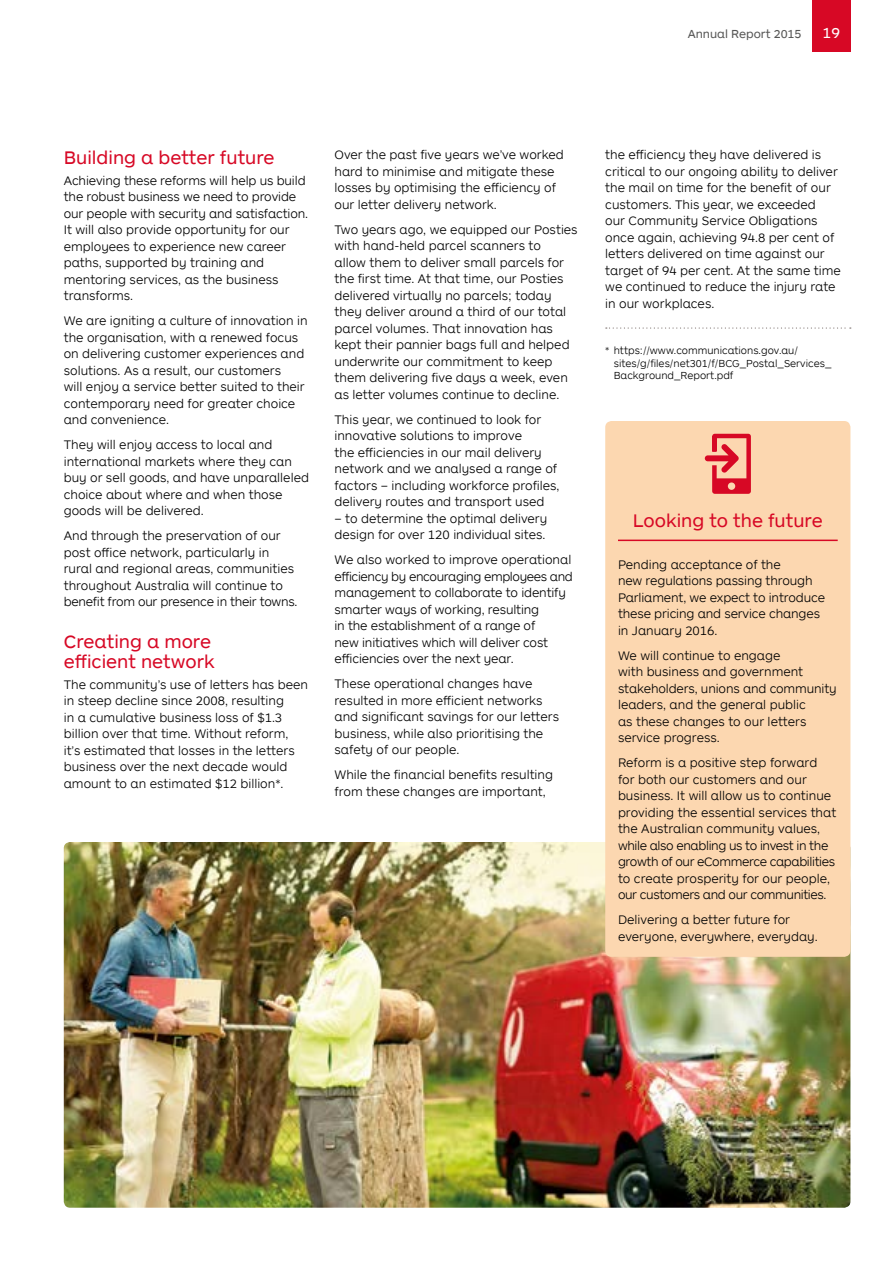
<style>
.page{position:relative;width:893px;height:1263px;background:#fff}
.page>*{position:absolute;margin:0;border:0;box-sizing:border-box;transform-origin:0 0}
.t1{font:18.75px/20.2px "AP Letter";color:#d70825}
.t2{font:15px "AP Letter";color:#fff}
.t3{font:300 12.75px/16.5px "AP Letter";color:#000}
.t4{font:12px "AP Letter";color:#575756}
.t5{font:300 10.5px/12.6px "AP Letter";color:#000}
</style>
<div class="page">
<svg style="left:606px;top:327px;width:245px;height:2px"></svg>
<img style="left:64px;top:842px;width:786px;height:366px">
<div style="left:605px;top:421px;width:245px;height:536px;background:#fcd7b0;border-radius:6px"></div>
<hr style="left:618px;top:540px;width:220px;height:1px;background:#d70825">
<svg style="left:705px;top:434px;width:46px;height:60px"></svg>
<div style="left:812px;top:0;width:38px;height:51px;background:#d70825"></div>
<p class="t4" style="left:688px;top:26px;width:115px">Annual Report 2015</p>
<p class="t2" style="left:823px;top:23px;width:19px">19</p>
<h1 class="t1" style="left:64px;top:146px;width:212px">Building a better future</h1>
<p class="t3" style="left:64px;top:171px;width:246px">Achieving these reforms will help us build the robust business we need to provide our people with security and satisfaction.<br>It will also provide opportunity for our employees to experience new career paths, supported by training and mentoring services, as the business transforms.</p>
<p class="t3" style="left:64px;top:312px;width:245px">We are igniting a culture of innovation in the organisation, with a renewed focus on delivering customer experiences and solutions. As a result, our customers<br>will enjoy a service better suited to their contemporary need for greater choice and convenience.</p>
<p class="t3" style="left:64px;top:436px;width:247px">They will enjoy access to local and international markets where they can buy or sell goods, and have unparalleled choice about where and when those goods will be delivered.</p>
<p class="t3" style="left:64px;top:527px;width:235px">And through the preservation of our post office network, particularly in rural and regional areas, communities throughout Australia will continue to benefit from our presence in their towns.</p>
<h1 class="t1" style="left:64px;top:630px;width:153px">Creating a more efficient network</h1>
<p class="t3" style="left:64px;top:675px;width:246px">The community’s use of letters has been in steep decline since 2008, resulting<br>in a cumulative business loss of $1.3 billion over that time. Without reform, it’s estimated that losses in the letters business over the next decade would amount to an estimated $12 billion*.</p>
<p class="t3" style="left:334px;top:146px;width:231px">Over the past five years we’ve worked hard to minimise and mitigate these losses by optimising the efficiency of our letter delivery network.</p>
<p class="t3" style="left:334px;top:220px;width:245px">Two years ago, we equipped our Posties with hand-held parcel scanners to<br>allow them to deliver small parcels for the first time. At that time, our Posties delivered virtually no parcels; today they deliver around a third of our total parcel volumes. That innovation has kept their pannier bags full and helped underwrite our commitment to keep them delivering five days a week, even as letter volumes continue to decline.</p>
<p class="t3" style="left:334px;top:410px;width:226px">This year, we continued to look for innovative solutions to improve<br>the efficiencies in our mail delivery network and we analysed a range of factors – including workforce profiles, delivery routes and transport used</p>
<p class="t3" style="left:334px;top:509px;width:214px">– to determine the optimal delivery design for over 120 individual sites.</p>
<p class="t3" style="left:334px;top:551px;width:240px">We also worked to improve operational efficiency by encouraging employees and management to collaborate to identify smarter ways of working, resulting<br>in the establishment of a range of<br>new initiatives which will deliver cost efficiencies over the next year.</p>
<p class="t3" style="left:334px;top:675px;width:226px">These operational changes have resulted in more efficient networks and significant savings for our letters business, while also prioritising the safety of our people.</p>
<p class="t3" style="left:334px;top:766px;width:220px">While the financial benefits resulting from these changes are important,</p>
<p class="t3" style="left:605px;top:146px;width:237px">the efficiency they have delivered is critical to our ongoing ability to deliver the mail on time for the benefit of our customers. This year, we exceeded<br>our Community Service Obligations once again, achieving 94.8 per cent of letters delivered on time against our target of 94 per cent. At the same time we continued to reduce the injury rate in our workplaces.</p>
<p class="t5" style="left:614px;top:344px;width:219px;text-indent:-9px">* https://www.communications.gov.au/ sites/g/files/net301/f/BCG_Postal_Services_<br>Background_Report.pdf</p>
<h1 class="t1" style="left:633px;top:509px;width:191px">Looking to the future</h1>
<p class="t3" style="left:618px;top:556px;width:209px">Pending acceptance of the<br>new regulations passing through<br>Parliament, we expect to introduce these pricing and service changes in January 2016.</p>
<p class="t3" style="left:618px;top:647px;width:220px">We will continue to engage<br>with business and government stakeholders, unions and community leaders, and the general public<br>as these changes to our letters service progress.</p>
<p class="t3" style="left:618px;top:754px;width:220px">Reform is a positive step forward for both our customers and our business. It will allow us to continue providing the essential services that the Australian community values, while also enabling us to invest in the growth of our eCommerce capabilities to create prosperity for our people, our customers and our communities.</p>
<p class="t3" style="left:618px;top:911px;width:201px">Delivering a better future for everyone, everywhere, everyday.</p>
</div>
